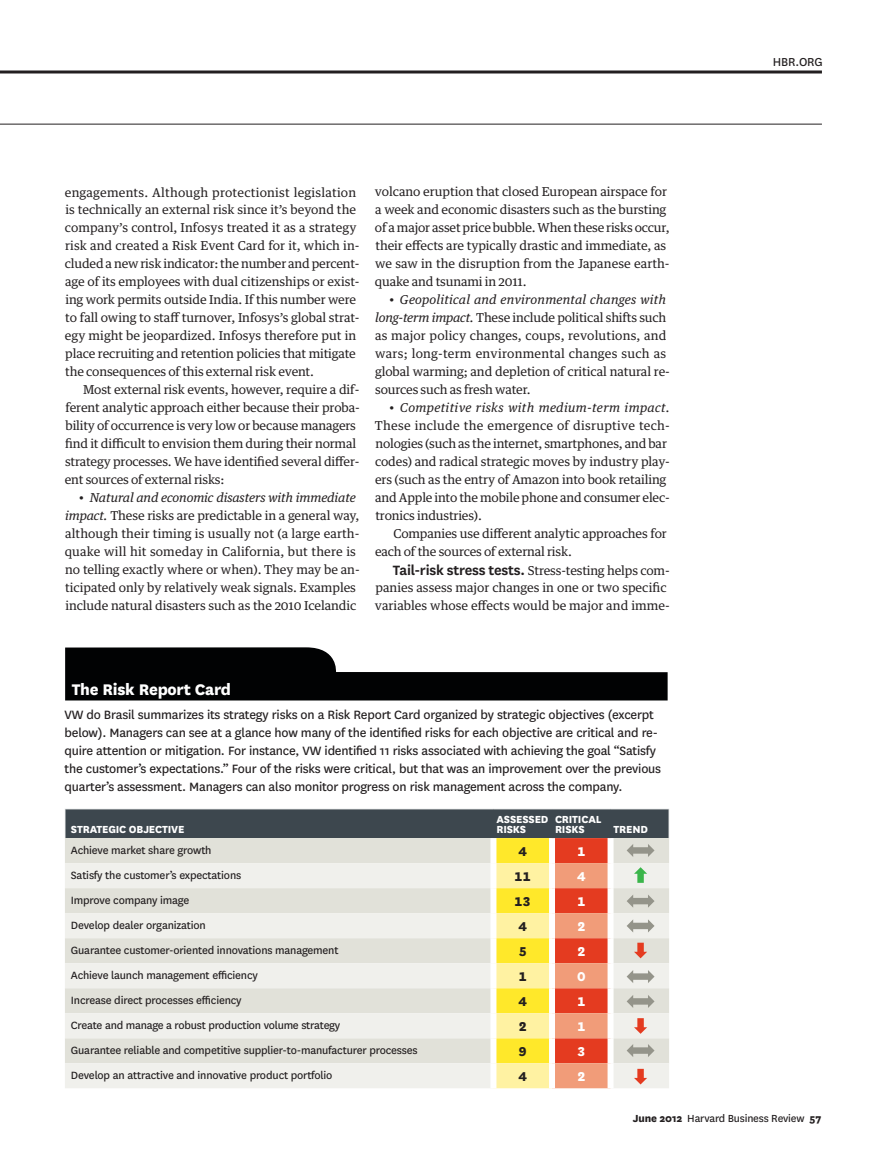
<style>
.page{position:relative;width:885px;height:1161px;background:#fff}
.page>*{position:absolute;margin:0;border:0;box-sizing:border-box;transform-origin:0 0}
.t1{font:800 18px "National HBR";letter-spacing:-.015em;color:#fff}
.t2{font:800 15px "National HBR";color:#231f20}
.t3{font:800 15px "National HBR";color:#fff}
.t4{font:14.1px/18px "National HBR";letter-spacing:-.015em;color:#231f20}
.t5{font:13.5px "National HBR";color:#231f20}
.t6{font:12.3px/18px "Guardian Text Egyp HBR";letter-spacing:-.01em;color:#231f20}
.t7{font:12.3px "National HBR";letter-spacing:-.015em;color:#231f20}
.t8{font:12.3px "Guardian Text Egyp HBR";letter-spacing:.015em;color:#231f20}
.t9{font:12.3px "Guardian Text Egyp HBR";letter-spacing:.02em;color:#231f20}
.t10{font:italic 12.3px "Guardian Text Egyp HBR";letter-spacing:.025em;color:#231f20}
.t11{font:800 12px/10.5px "National HBR";letter-spacing:-.015em;color:#fff}
.t12{font:12px "National HBR";letter-spacing:-.015em;color:#231f20}
.s1{font-style:italic}
.s2{font-style:normal}
.s3{font-family:"National HBR";font-weight:600;font-size:15.75px}
.s4{font-weight:800}
</style>
<div class="page">
<svg style="left:65px;top:809px;width:604px;height:279px;background:#d8cebd"></svg>
<svg style="left:65px;top:647px;width:602px;height:53px"></svg>
<hr style="left:0;top:124px;width:821px;height:1px;background:#231f20">
<svg style="left:0;top:70px;width:821px;height:4px;background:#595657"></svg>
<p class="t8" style="left:65px;top:182px;width:293px">engagements. Although protectionist legislation</p>
<p class="t6" style="left:65px;top:200px;width:292px">is technically an external risk since it’s beyond the</p>
<p class="t6" style="left:65px;top:218px;width:293px">company’s control, Infosys treated it as a strategy</p>
<p class="t6" style="left:65px;top:236px;width:296px">risk and created a Risk Event Card for it, which in-</p>
<p class="t6" style="left:65px;top:254px;width:296px">cluded a new risk indicator: the number and percent-</p>
<p class="t6" style="left:65px;top:272px;width:296px">age of its employees with dual citizenships or exist-</p>
<p class="t6" style="left:65px;top:290px;width:292px">ing work permits outside India. If this number were</p>
<p class="t6" style="left:65px;top:308px;width:296px">to fall owing to staff turnover, Infosys’s global strat-</p>
<p class="t6" style="left:65px;top:326px;width:293px">egy might be jeopardized. Infosys therefore put in</p>
<p class="t6" style="left:65px;top:344px;width:292px">place recruiting and retention policies that mitigate</p>
<p class="t6" style="left:65px;top:362px;width:250px">the consequences of this external risk event.</p>
<p class="t6" style="left:83px;top:380px;width:278px">Most external risk events, however, require a dif-</p>
<p class="t6" style="left:65px;top:398px;width:296px">ferent analytic approach either because their proba-</p>
<p class="t6" style="left:66px;top:416px;width:292px">bility of occurrence is very low or because managers</p>
<p class="t6" style="left:65px;top:434px;width:292px">find it difficult to envision them during their normal</p>
<p class="t6" style="left:65px;top:452px;width:296px">strategy processes. We have identified several differ-</p>
<p class="t6" style="left:65px;top:470px;width:161px">ent sources of external risks:</p>
<p class="t6" style="left:65px;top:488px;width:296px;text-indent:14px">• <span class="s1">Natural and economic disasters with immediate impact.</span> These risks are predictable in a general way, although their timing is usually not (a large earth&shy;quake will hit someday in California, but there is no telling exactly where or when). They may be an&shy;ticipated only by relatively weak signals. Examples include natural disasters such as the 2010 Icelandic</p>
<p class="t6" style="left:375px;top:182px;width:296px">volcano eruption that closed European airspace for a week and economic disasters such as the bursting of a major asset price bubble. When these risks occur, their effects are typically drastic and immediate, as we saw in the disruption from the Japanese earth&shy;quake and tsunami in 2011.</p>
<p class="t6" style="left:375px;top:290px;width:296px;text-indent:14px">• <span class="s1">Geopolitical and environmental changes with long-term impact.</span> These include political shifts such as major policy changes, coups, revolutions, and wars; long-term environmental changes such as global warming; and depletion of critical natural re&shy;sources such as fresh water.</p>
<p class="t10" style="left:389px;top:398px;width:282px"><span class="s2">•</span> Competitive risks with medium-term impact.</p>
<p class="t9" style="left:375px;top:416px;width:296px">These include the emergence of disruptive tech-</p>
<p class="t6" style="left:375px;top:434px;width:293px">nologies (such as the internet, smartphones, and bar</p>
<p class="t6" style="left:375px;top:452px;width:296px">codes) and radical strategic moves by industry play-</p>
<p class="t6" style="left:375px;top:470px;width:293px">ers (such as the entry of Amazon into book retailing</p>
<p class="t6" style="left:375px;top:488px;width:296px">and Apple into the mobile phone and consumer elec-</p>
<p class="t6" style="left:375px;top:506px;width:108px">tronics industries).</p>
<p class="t6" style="left:393px;top:524px;width:275px">Companies use different analytic approaches for</p>
<p class="t6" style="left:375px;top:542px;width:198px">each of the sources of external risk.</p>
<p class="t6" style="left:393px;top:560px;width:278px"><span class="s3">Tail-risk stress tests.</span> Stress-testing helps com-</p>
<p class="t6" style="left:375px;top:578px;width:292px">panies assess major changes in one or two specific</p>
<p class="t6" style="left:375px;top:596px;width:296px">variables whose effects would be major and imme-</p>
<p class="t1" style="left:72px;top:676px;width:161px">THE RISK REPORT CARD</p>
<p class="t4" style="left:64px;top:704px;width:598px">VW do Brasil summarizes its strategy risks on a Risk Report Card organized by strategic objectives (excerpt below). Managers can see at a glance how many of the identified risks for each objective are critical and re&shy;quire attention or mitigation. For instance, VW identified 11 risks associated with achieving the goal “Satisfy the customer’s expectations.” Four of the risks were critical, but that was an improvement over the previous quarter’s assessment. Managers can also monitor progress on risk management across the company.</p>
<p class="t11" style="left:71px;top:823px;width:115px">STRATEGIC OBJECTIVE</p>
<p class="t11" style="left:496px;top:813px;width:53px">ASSESSED<br>RISKS</p>
<p class="t11" style="left:555px;top:813px;width:48px">CRITICAL<br>RISKS</p>
<p class="t11" style="left:613px;top:823px;width:36px">TREND</p>
<p class="t7" style="left:71px;top:842px;width:142px">Achieve market share growth</p>
<p class="t2" style="left:518px;top:841px;width:10px">4</p>
<p class="t3" style="left:577px;top:841px;width:10px">1</p>
<p class="t7" style="left:71px;top:867px;width:172px">Satisfy the customer’s expectations</p>
<p class="t2" style="left:514px;top:866px;width:18px">11</p>
<p class="t3" style="left:577px;top:866px;width:10px">4</p>
<p class="t7" style="left:71px;top:892px;width:120px">Improve company image</p>
<p class="t2" style="left:514px;top:891px;width:18px">13</p>
<p class="t3" style="left:577px;top:891px;width:10px">1</p>
<p class="t7" style="left:71px;top:917px;width:136px">Develop dealer organization</p>
<p class="t2" style="left:518px;top:916px;width:10px">4</p>
<p class="t3" style="left:577px;top:916px;width:10px">2</p>
<p class="t7" style="left:71px;top:942px;width:269px">Guarantee customer-oriented innovations management</p>
<p class="t2" style="left:518px;top:941px;width:10px">5</p>
<p class="t3" style="left:577px;top:941px;width:10px">2</p>
<p class="t7" style="left:71px;top:967px;width:188px">Achieve launch management efficiency</p>
<p class="t2" style="left:518px;top:966px;width:10px">1</p>
<p class="t3" style="left:577px;top:966px;width:10px">0</p>
<p class="t7" style="left:71px;top:992px;width:172px">Increase direct processes efficiency</p>
<p class="t2" style="left:518px;top:991px;width:10px">4</p>
<p class="t3" style="left:577px;top:991px;width:10px">1</p>
<p class="t7" style="left:71px;top:1017px;width:271px">Create and manage a robust production volume strategy</p>
<p class="t2" style="left:518px;top:1016px;width:10px">2</p>
<p class="t3" style="left:577px;top:1016px;width:10px">1</p>
<p class="t7" style="left:71px;top:1042px;width:348px">Guarantee reliable and competitive supplier-to-manufacturer processes</p>
<p class="t2" style="left:518px;top:1041px;width:10px">9</p>
<p class="t3" style="left:577px;top:1041px;width:10px">3</p>
<p class="t7" style="left:71px;top:1067px;width:263px">Develop an attractive and innovative product portfolio</p>
<p class="t2" style="left:518px;top:1066px;width:10px">4</p>
<p class="t3" style="left:577px;top:1066px;width:10px">2</p>
<p class="t5" style="left:772px;top:53px;width:43px">hbr.org</p>
<p class="t12" style="left:632px;top:1110px;width:190px"><span class="s4">JUNE 2012</span> H arvard Business Review <span class="s4">57</span></p>
</div>
